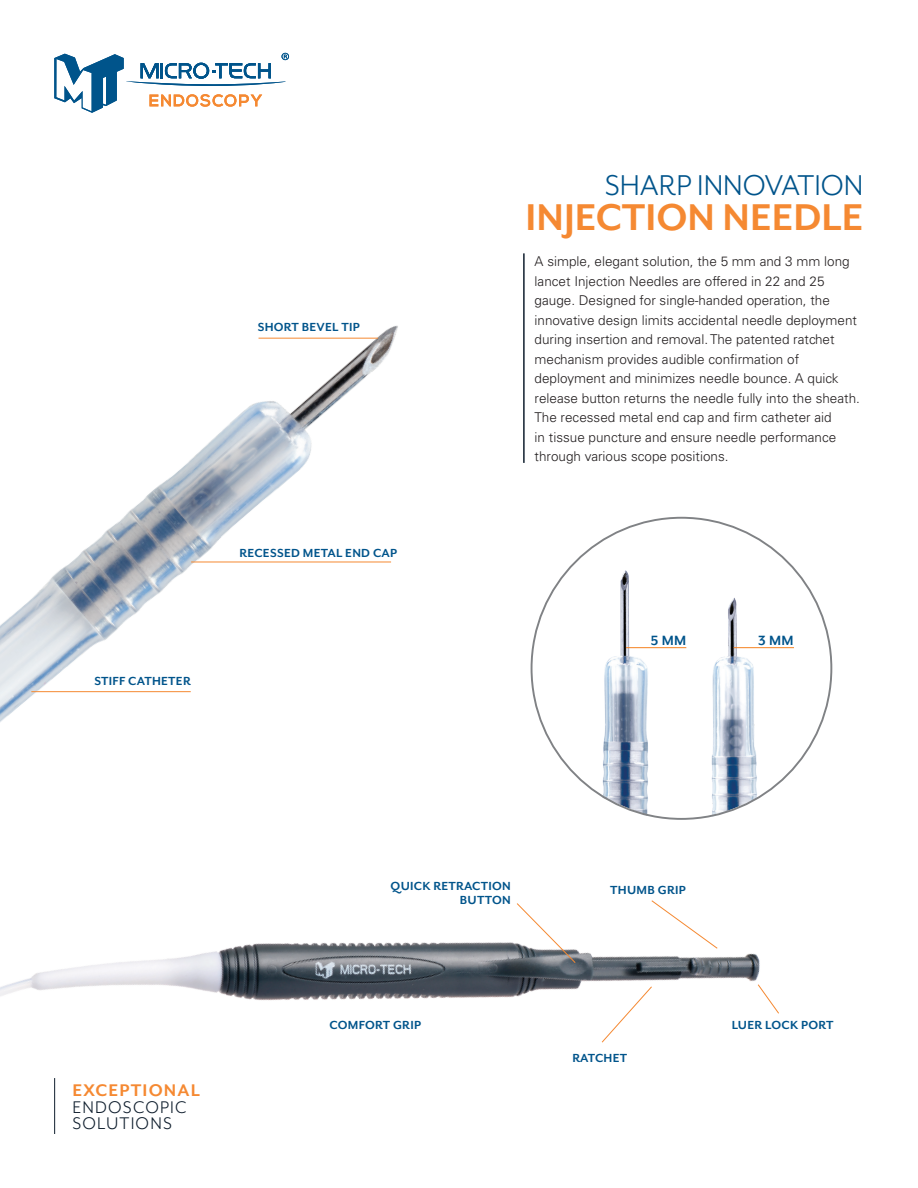
<style>
.page{position:relative;width:918px;height:1188px;background:#fff}
.page>*{position:absolute;margin:0;border:0;box-sizing:border-box;transform-origin:0 0}
.t1{font:700 42.9px "Mr Eaves San OT";color:#f58932}
.t2{font:33px "Mr Eaves San OT";color:#00548b}
.t3{font:19.35px/16.4px "Mr Eaves Mod OT";letter-spacing:.06em;color:#101f2e}
.t4{font:700 19.35px "Mr Eaves Mod OT";letter-spacing:.06em;color:#f58932}
.t5{font:700 15.45px "Mr Eaves San OT";color:#00548b}
.t6{font:300 13.5px/19.5px "Univers LT Std";color:#231f20}
.t7{font:700 13.5px/13.5px "Mr Eaves San OT";letter-spacing:.02em;color:#00548b;text-align:right}
</style>
<div class="page">
<img style="left:0;top:541px;width:833px;height:593px">
<svg style="left:516px;top:902px;width:61px;height:62px"></svg>
<svg style="left:650px;top:899px;width:69px;height:51px"></svg>
<svg style="left:601px;top:985px;width:52px;height:59px"></svg>
<svg style="left:757px;top:983px;width:23px;height:32px"></svg>
<img style="left:0;top:325px;width:504px;height:515px">
<hr style="left:191px;top:562px;width:200px;height:1px;background:#f58932">
<hr style="left:31px;top:691px;width:160px;height:1px;background:#f58932">
<hr style="left:259px;top:338px;width:119px;height:1px;background:#f58932">
<svg style="left:54px;top:53px;width:235px;height:60px"></svg>
<hr style="left:54px;top:1078px;width:1px;height:56px;background:#101f2e">
<hr style="left:523px;top:253px;width:2px;height:210px;background:#101f2e">
<img style="left:698px;top:566px;width:71px;height:256px">
<img style="left:588px;top:558px;width:71px;height:263px">
<hr style="left:626px;top:647px;width:60px;height:1px;background:#f58220">
<hr style="left:734px;top:647px;width:60px;height:1px;background:#f58220">
<p class="t7" style="left:258px;top:320px;width:103px">SHORT BEVEL TIP</p>
<p class="t7" style="left:94px;top:675px;width:98px">STIFF CATHETER</p>
<p class="t7" style="left:240px;top:546px;width:159px">RECESSED METAL END CAP</p>
<h2 class="t2" style="left:605px;top:167px;width:260px">SHARP INNOVATION</h2>
<h1 class="t1" style="left:526px;top:194px;width:339px">INJECTION NEEDLE</h1>
<p class="t6" style="left:535px;top:252px;width:327px">A simple, elegant solution, the 5 mm and 3 mm long lancet Injection Needles are offered in 22 and 25 gauge. Designed for single-handed operation, the innovative design limits accidental needle deployment during insertion and removal. The patented ratchet mechanism provides audible confirmation of deployment and minimizes needle bounce. A quick release button returns the needle fully into the sheath.<br>The recessed metal end cap and firm catheter aid<br>in tissue puncture and ensure needle performance through various scope positions.</p>
<p class="t5" style="left:651px;top:632px;width:37px">5 MM</p>
<p class="t5" style="left:758px;top:632px;width:37px">3 MM</p>
<h3 class="t4" style="left:73px;top:1080px;width:129px">EXCEPTIONAL</h3>
<h3 class="t3" style="left:73px;top:1099px;width:116px">ENDOSCOPIC<br>SOLUTIONS</h3>
<p class="t7" style="left:391px;top:880px;width:122px">QUICK RETRACTION<br>BUTTON</p>
<p class="t7" style="left:610px;top:883px;width:77px">THUMB GRIP</p>
<p class="t7" style="left:329px;top:1018px;width:93px">COMFORT GRIP</p>
<p class="t7" style="left:732px;top:1018px;width:103px">LUER LOCK PORT</p>
<p class="t7" style="left:572px;top:1051px;width:56px">RATCHET</p>
</div>
